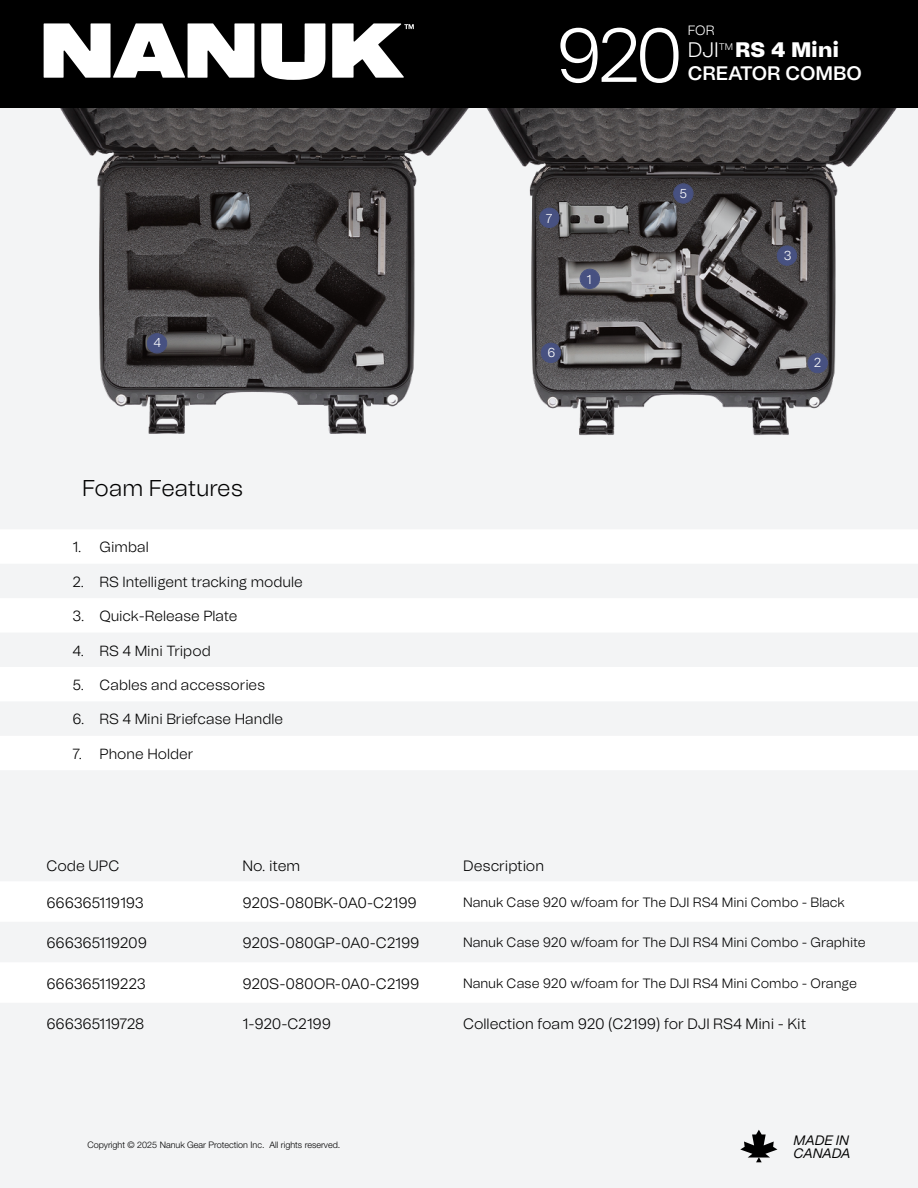
<style>
.page{position:relative;width:918px;height:1188px;background:#fff}
.page>*{position:absolute;margin:0;border:0;box-sizing:border-box;transform-origin:0 0}
.t1{font:300 75.6px "Tomato Grotesk";color:#fff}
.t2{font:300 22.8px "Tomato Grotesk";color:#000}
.t3{font:900 21px "Tomato Grotesk";color:#fff}
.t4{font:600 19.5px "Tomato Grotesk";color:#fff}
.t5{font:300 15px "Tomato Grotesk";letter-spacing:-.005em;color:#000}
.t6{font:300 14.7px "Tomato Grotesk";color:#000}
.t7{font:italic 13.65px/13.5px "Tomato Grotesk";letter-spacing:-.02em;color:#000}
.t8{font:300 13.5px "Tomato Grotesk";color:#000}
.t9{font:300 13.5px "Tomato Grotesk";color:#fff}
.t10{font:300 12.9px "Tomato Grotesk";color:#fff}
.t11{font:300 9px "Helvetica Neue LT Std";color:#000}
.s1{font-weight:300}
</style>
<div class="page">
<div style="left:0;top:89px;width:918px;height:1099px;background:#f3f4f5"></div>
<svg style="left:0;top:530px;width:918px;height:240px;fill:#fff"></svg>
<svg style="left:0;top:882px;width:918px;height:120px;fill:#fff"></svg>
<div style="left:0;top:0;width:918px;height:108px;background:#000"></div>
<svg style="left:740px;top:1130px;width:37px;height:32px"></svg>
<svg style="left:44px;top:23px;width:210px;height:55px"></svg>
<svg style="left:261px;top:23px;width:64px;height:57px"></svg>
<svg style="left:332px;top:23px;width:82px;height:55px"></svg>
<img style="left:486px;top:108px;width:411px;height:327px">
<img style="left:60px;top:108px;width:409px;height:326px">
<div style="left:580px;top:269px;width:19px;height:19px;background:#475181;border-radius:50%"></div>
<div style="left:580px;top:269px;width:20px;height:20px;border:1px solid #475181;border-radius:50%"></div>
<div style="left:808px;top:354px;width:19px;height:19px;background:#475181;border-radius:50%"></div>
<div style="left:808px;top:353px;width:20px;height:20px;border:1px solid #485181;border-radius:50%"></div>
<div style="left:777px;top:246px;width:19px;height:19px;background:#475181;border-radius:50%"></div>
<div style="left:777px;top:246px;width:20px;height:20px;border:1px solid #475181;border-radius:50%"></div>
<div style="left:674px;top:184px;width:19px;height:19px;background:#475181;border-radius:50%"></div>
<div style="left:673px;top:184px;width:20px;height:19px;border:1px solid #475181;border-radius:50%"></div>
<div style="left:541px;top:343px;width:19px;height:19px;background:#475181;border-radius:50%"></div>
<div style="left:541px;top:343px;width:20px;height:20px;border:1px solid #475181;border-radius:50%"></div>
<div style="left:540px;top:208px;width:19px;height:19px;background:#475181;border-radius:50%"></div>
<div style="left:539px;top:208px;width:20px;height:20px;border:1px solid #475181;border-radius:50%"></div>
<div style="left:148px;top:334px;width:19px;height:19px;background:#475181;border-radius:50%"></div>
<div style="left:147px;top:333px;width:20px;height:20px;border:1px solid #475181;border-radius:50%"></div>
<h1 class="t1" style="left:556px;top:4px;width:130px">920</h1>
<p class="t9" style="left:688px;top:21px;width:28px">FOR</p>
<h3 class="t3" style="left:688px;top:34px;width:153px"><span class="s1">DJI</span><sup>TM</sup> RS 4 Mini</h3>
<h3 class="t4" style="left:688px;top:59px;width:176px">CREATOR COMBO</h3>
<p class="t10" style="left:153px;top:334px;width:9px">4</p>
<h2 class="t2" style="left:82px;top:472px;width:162px">Foam Features</h2>
<p class="t6" style="left:73px;top:537px;width:78px">1. Gimbal</p>
<p class="t6" style="left:73px;top:572px;width:232px">2. RS Intelligent tracking module</p>
<p class="t6" style="left:73px;top:606px;width:167px">3. Quick-Release Plate</p>
<p class="t6" style="left:73px;top:640px;width:140px">4. RS 4 Mini Tripod</p>
<p class="t6" style="left:73px;top:675px;width:194px">5. Cables and accessories</p>
<p class="t6" style="left:73px;top:709px;width:212px">6. RS 4 Mini Briefcase Handle</p>
<p class="t6" style="left:73px;top:744px;width:122px">7. Phone Holder</p>
<p class="t10" style="left:546px;top:210px;width:8px">7</p>
<p class="t10" style="left:547px;top:344px;width:9px">6</p>
<p class="t10" style="left:586px;top:271px;width:7px">1</p>
<p class="t10" style="left:679px;top:184px;width:9px">5</p>
<p class="t10" style="left:784px;top:247px;width:9px">3</p>
<p class="t10" style="left:814px;top:354px;width:9px">2</p>
<p class="t5" style="left:46px;top:855px;width:74px">Code UPC</p>
<p class="t5" style="left:243px;top:855px;width:59px">No. item</p>
<p class="t5" style="left:463px;top:855px;width:83px">Description</p>
<p class="t5" style="left:46px;top:892px;width:99px">666365119193</p>
<p class="t5" style="left:243px;top:892px;width:176px">920S-080BK-0A0-C2199</p>
<p class="t8" style="left:463px;top:893px;width:383px">Nanuk Case 920 w/foam for The DJI RS4 Mini Combo - Black</p>
<p class="t5" style="left:46px;top:933px;width:102px">666365119209</p>
<p class="t5" style="left:243px;top:933px;width:179px">920S-080GP-0A0-C2199</p>
<p class="t8" style="left:463px;top:934px;width:404px">Nanuk Case 920 w/foam for The DJI RS4 Mini Combo - Graphite</p>
<p class="t5" style="left:46px;top:973px;width:101px">666365119223</p>
<p class="t5" style="left:243px;top:973px;width:178px">920S-080OR-0A0-C2199</p>
<p class="t8" style="left:463px;top:974px;width:395px">Nanuk Case 920 w/foam for The DJI RS4 Mini Combo - Orange</p>
<p class="t5" style="left:46px;top:1014px;width:99px">666365119728</p>
<p class="t5" style="left:243px;top:1014px;width:90px">1-920-C2199</p>
<p class="t5" style="left:463px;top:1014px;width:345px">Collection foam 920 (C2199) for DJI RS4 Mini - Kit</p>
<p class="t11" style="left:87px;top:1140px;width:255px">Copyright © 2025 Nanuk Gear Protection Inc. All rights reserved.</p>
<p class="t7" style="left:794px;top:1133px;width:59px">MADE IN<br>CANADA</p>
</div>
